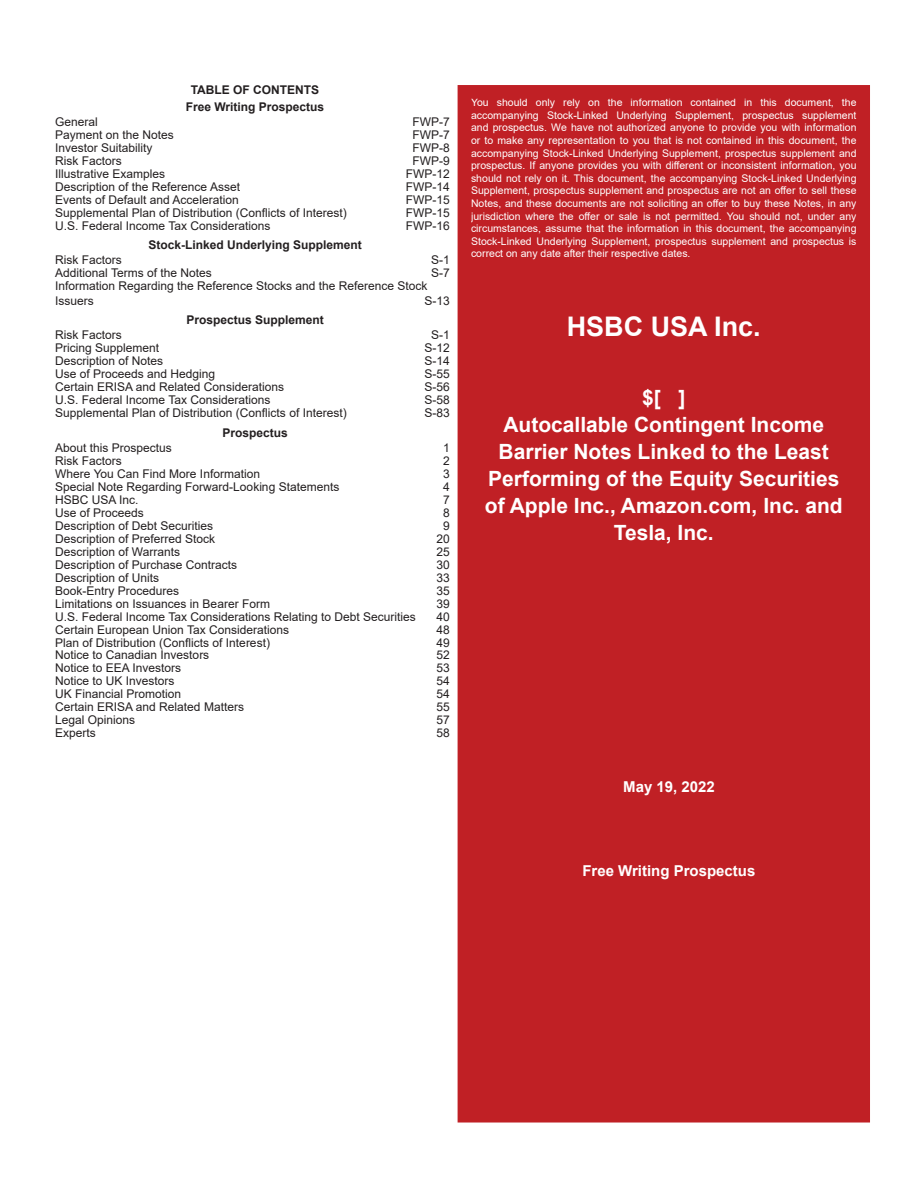
<style>
.page{position:relative;width:918px;height:1188px;background:#fff}
.page>*{position:absolute;margin:0;border:0;box-sizing:border-box;transform-origin:0 0}
.t1{font:700 27px "Arial";color:#fff}
.t2{font:700 21px/27px "Arial";color:#fff;text-align:center}
.t3{font:700 15px "Arial";color:#fff}
.t4{font:12px/14.4px "Arial";color:#231f20}
.t5{font:700 12px/17.2px "Arial";color:#231f20;text-align:center}
.t6{font:10.5px/12.6px "Arial";color:#fff;text-align:justify}
</style>
<div class="page">
<div style="left:464px;top:92px;width:399px;height:1024px;background:#c02025"></div>
<div style="left:458px;top:85px;width:412px;height:1038px;border:14px solid #c02025"></div>
<p class="t5" style="left:186px;top:81px;width:140px">TABLE OF CONTENTS<br>Free Writing Prospectus</p>
<p class="t4" style="left:55px;top:115px;width:44px">General</p>
<p class="t4" style="left:412px;top:115px;width:39px">FWP-7</p>
<p class="t4" style="left:55px;top:128px;width:120px">Payment on the Notes</p>
<p class="t4" style="left:412px;top:128px;width:39px">FWP-7</p>
<p class="t4" style="left:55px;top:141px;width:99px">Investor Suitability</p>
<p class="t4" style="left:412px;top:141px;width:39px">FWP-8</p>
<p class="t4" style="left:55px;top:154px;width:68px">Risk Factors</p>
<p class="t4" style="left:412px;top:154px;width:39px">FWP-9</p>
<p class="t4" style="left:55px;top:167px;width:112px">Illustrative Examples</p>
<p class="t4" style="left:406px;top:167px;width:46px">FWP-12</p>
<p class="t4" style="left:55px;top:180px;width:186px">Description of the Reference Asset</p>
<p class="t4" style="left:406px;top:180px;width:46px">FWP-14</p>
<p class="t4" style="left:55px;top:193px;width:185px">Events of Default and Acceleration</p>
<p class="t4" style="left:406px;top:193px;width:46px">FWP-15</p>
<p class="t4" style="left:55px;top:206px;width:293px">Supplemental Plan of Distribution (Conflicts of Interest)</p>
<p class="t4" style="left:406px;top:206px;width:46px">FWP-15</p>
<p class="t4" style="left:55px;top:219px;width:217px">U.S. Federal Income Tax Considerations</p>
<p class="t4" style="left:406px;top:219px;width:46px">FWP-16</p>
<p class="t5" style="left:148px;top:237px;width:215px">Stock-Linked Underlying Supplement</p>
<p class="t4" style="left:55px;top:253px;width:68px">Risk Factors</p>
<p class="t4" style="left:431px;top:253px;width:20px">S-1</p>
<p class="t4" style="left:55px;top:266px;width:158px">Additional Terms of the Notes</p>
<p class="t4" style="left:431px;top:266px;width:20px">S-7</p>
<p class="t4" style="left:55px;top:279px;width:374px">Information Regarding the Reference Stocks and the Reference Stock<br>Issuers</p>
<p class="t4" style="left:424px;top:293px;width:27px">S-13</p>
<p class="t5" style="left:186px;top:312px;width:139px">Prospectus Supplement</p>
<p class="t4" style="left:55px;top:328px;width:68px">Risk Factors</p>
<p class="t4" style="left:431px;top:328px;width:20px">S-1</p>
<p class="t4" style="left:55px;top:341px;width:106px">Pricing Supplement</p>
<p class="t4" style="left:424px;top:341px;width:27px">S-12</p>
<p class="t4" style="left:55px;top:354px;width:110px">Description of Notes</p>
<p class="t4" style="left:424px;top:354px;width:27px">S-14</p>
<p class="t4" style="left:55px;top:367px;width:162px">Use of Proceeds and Hedging</p>
<p class="t4" style="left:424px;top:367px;width:27px">S-55</p>
<p class="t4" style="left:55px;top:380px;width:230px">Certain ERISA and Related Considerations</p>
<p class="t4" style="left:424px;top:380px;width:27px">S-56</p>
<p class="t4" style="left:55px;top:393px;width:217px">U.S. Federal Income Tax Considerations</p>
<p class="t4" style="left:424px;top:393px;width:27px">S-58</p>
<p class="t4" style="left:55px;top:406px;width:293px">Supplemental Plan of Distribution (Conflicts of Interest)</p>
<p class="t4" style="left:424px;top:406px;width:27px">S-83</p>
<p class="t5" style="left:222px;top:424px;width:67px">Prospectus</p>
<p class="t4" style="left:55px;top:440px;width:118px">About this Prospectus</p>
<p class="t4" style="left:443px;top:440px;width:8px">1</p>
<p class="t4" style="left:55px;top:453px;width:68px">Risk Factors</p>
<p class="t4" style="left:443px;top:453px;width:8px">2</p>
<p class="t4" style="left:55px;top:466px;width:206px">Where You Can Find More Information</p>
<p class="t4" style="left:443px;top:466px;width:8px">3</p>
<p class="t4" style="left:55px;top:479px;width:286px">Special Note Regarding Forward-Looking Statements</p>
<p class="t4" style="left:443px;top:479px;width:8px">4</p>
<p class="t4" style="left:55px;top:492px;width:85px">HSBC USA Inc.</p>
<p class="t4" style="left:443px;top:492px;width:8px">7</p>
<p class="t4" style="left:55px;top:505px;width:90px">Use of Proceeds</p>
<p class="t4" style="left:443px;top:505px;width:8px">8</p>
<p class="t4" style="left:55px;top:518px;width:160px">Description of Debt Securities</p>
<p class="t4" style="left:443px;top:518px;width:8px">9</p>
<p class="t4" style="left:55px;top:531px;width:162px">Description of Preferred Stock</p>
<p class="t4" style="left:436px;top:531px;width:15px">20</p>
<p class="t4" style="left:55px;top:544px;width:126px">Description of Warrants</p>
<p class="t4" style="left:436px;top:544px;width:15px">25</p>
<p class="t4" style="left:55px;top:557px;width:184px">Description of Purchase Contracts</p>
<p class="t4" style="left:436px;top:557px;width:15px">30</p>
<p class="t4" style="left:55px;top:570px;width:106px">Description of Units</p>
<p class="t4" style="left:436px;top:570px;width:15px">33</p>
<p class="t4" style="left:55px;top:583px;width:126px">Book-Entry Procedures</p>
<p class="t4" style="left:436px;top:583px;width:15px">35</p>
<p class="t4" style="left:55px;top:596px;width:216px">Limitations on Issuances in Bearer Form</p>
<p class="t4" style="left:436px;top:596px;width:15px">39</p>
<p class="t4" style="left:55px;top:609px;width:362px">U.S. Federal Income Tax Considerations Relating to Debt Securities</p>
<p class="t4" style="left:436px;top:609px;width:15px">40</p>
<p class="t4" style="left:55px;top:622px;width:235px">Certain European Union Tax Considerations</p>
<p class="t4" style="left:436px;top:622px;width:15px">48</p>
<p class="t4" style="left:55px;top:635px;width:216px">Plan of Distribution (Conflicts of Interest)</p>
<p class="t4" style="left:436px;top:635px;width:15px">49</p>
<p class="t4" style="left:55px;top:648px;width:156px">Notice to Canadian Investors</p>
<p class="t4" style="left:436px;top:648px;width:15px">52</p>
<p class="t4" style="left:55px;top:661px;width:128px">Notice to EEA Investors</p>
<p class="t4" style="left:436px;top:661px;width:15px">53</p>
<p class="t4" style="left:55px;top:674px;width:121px">Notice to UK Investors</p>
<p class="t4" style="left:436px;top:674px;width:15px">54</p>
<p class="t4" style="left:55px;top:687px;width:128px">UK Financial Promotion</p>
<p class="t4" style="left:436px;top:687px;width:15px">54</p>
<p class="t4" style="left:55px;top:700px;width:190px">Certain ERISA and Related Matters</p>
<p class="t4" style="left:436px;top:700px;width:15px">55</p>
<p class="t4" style="left:55px;top:713px;width:82px">Legal Opinions</p>
<p class="t4" style="left:436px;top:713px;width:15px">57</p>
<p class="t4" style="left:55px;top:726px;width:42px">Experts</p>
<p class="t4" style="left:436px;top:726px;width:15px">58</p>
<p class="t6" style="left:471px;top:96px;width:387px">You should only rely on the information contained in this document, the accompanying Stock-Linked Underlying Supplement, prospectus supplement and prospectus. We have not authorized anyone to provide you with information or to make any representation to you that is not contained in this document, the accompanying Stock-Linked Underlying Supplement, prospectus supplement and prospectus. If anyone provides you with different or inconsistent information, you should not rely on it. This document, the accompanying Stock-Linked Underlying Supplement, prospectus supplement and prospectus are not an offer to sell these Notes, and these documents are not soliciting an offer to buy these Notes, in any jurisdiction where the offer or sale is not permitted. You should not, under any circumstances, assume that the information in this document, the accompanying Stock-Linked Underlying Supplement, prospectus supplement and prospectus is correct on any date after their respective dates.</p>
<h1 class="t1" style="left:567px;top:308px;width:196px">HSBC USA Inc.</h1>
<h2 class="t2" style="left:485px;top:385px;width:359px">$[ ]<br>Autocallable Contingent Income<br>Barrier Notes Linked to the Least<br>Performing of the Equity Securities of Apple Inc., Amazon.com, Inc. and<br>Tesla, Inc.</h2>
<p class="t3" style="left:623px;top:776px;width:93px">May 19, 2022</p>
<p class="t3" style="left:582px;top:860px;width:175px">Free Writing Prospectus</p>
</div>
